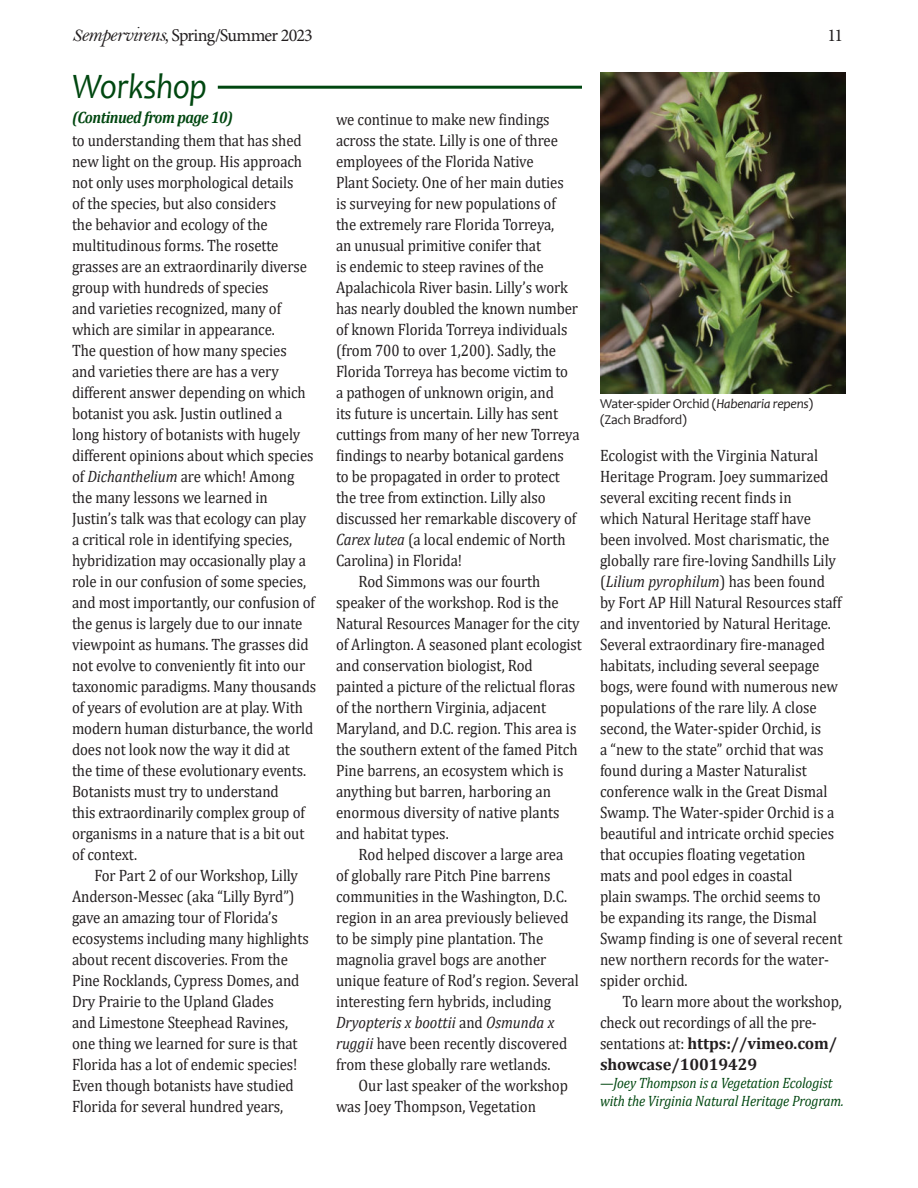
<style>
.page{position:relative;width:918px;height:1188px;background:#fff}
.page>*{position:absolute;margin:0;border:0;box-sizing:border-box;transform-origin:0 0}
._2-line_drop_cap__no{font:italic 36px "Candara";letter-spacing:-.01em;color:#004710;scale:.9 1}
.flag-subtitle{font:18px "Minion Pro";letter-spacing:-.05em;color:#231f20}
._2-line_drop_cap__no-2{font:16.5px/21px "Cambria";letter-spacing:-.005em;color:#231f20;scale:.9 1}
._2-line_drop_cap__no-3{font:italic 700 16.5px "Cambria";letter-spacing:-.03em;color:#004710;scale:.9 1}
._2-line_drop_cap__no-4{font:italic 15px/18px "Cambria";letter-spacing:-.01em;color:#004710;scale:.9 1}
._2-line_drop_cap__no-5{font:13.5px/16.5px "Candara";letter-spacing:-.02em;color:#231f20}
.s1{font-family:"Bell MT Italic"}
.s2{font-family:"Bell MT Italic";font-size:21px}
.s3{font-style:italic}
.s4{font-weight:700}
</style>
<div class="page">
<img style="left:600px;top:72px;width:246px;height:321px">
<hr style="left:218px;top:86px;width:364px;height:3px;background:#004710">
<p class="flag-subtitle" style="left:72px;top:23px;width:242px"><span class="s1">S</span><span class="s2">empervirens</span><span class="s1">,</span> Spring/Summer 2023</p>
<p class="flag-subtitle" style="left:828px;top:23px;width:17px">11</p>
<p class="_2-line_drop_cap__no" style="left:72px;top:64px;width:151px">Workshop</p>
<p class="_2-line_drop_cap__no-3" style="left:72px;top:105px;width:180px">(Continued from page 10)</p>
<p class="_2-line_drop_cap__no-2" style="left:72px;top:130px;width:273px">to understanding them that has shed new light on the group. His approach not only uses morphological details<br>of the species, but also considers<br>the behavior and ecology of the multitudinous forms. The rosette grasses are an extraordinarily diverse group with hundreds of species<br>and varieties recognized, many of which are similar in appearance.<br>The question of how many species<br>and varieties there are has a very different answer depending on which botanist you ask. Justin outlined a<br>long history of botanists with hugely different opinions about which species of <span class="s3">Dichanthelium</span> are which! Among the many lessons we learned in Justin’s talk was that ecology can play a critical role in identifying species, hybridization may occasionally play a role in our confusion of some species, and most importantly, our confusion of the genus is largely due to our innate viewpoint as humans. The grasses did not evolve to conveniently fit into our taxonomic paradigms. Many thousands of years of evolution are at play. With modern human disturbance, the world does not look now the way it did at<br>the time of these evolutionary events.<br>Botanists must try to understand<br>this extraordinarily complex group of organisms in a nature that is a bit out of context.</p>
<p class="_2-line_drop_cap__no-2" style="left:72px;top:865px;width:265px;text-indent:22px">For Part 2 of our Workshop, Lilly Anderson-Messec (aka “Lilly Byrd”) gave an amazing tour of Florida’s ecosystems including many highlights about recent discoveries. From the Pine Rocklands, Cypress Domes, and Dry Prairie to the Upland Glades<br>and Limestone Steephead Ravines, one thing we learned for sure is that Florida has a lot of endemic species!<br>Even though botanists have studied Florida for several hundred years,</p>
<p class="_2-line_drop_cap__no-2" style="left:336px;top:108px;width:272px">we continue to make new findings across the state. Lilly is one of three employees of the Florida Native<br>Plant Society. One of her main duties<br>is surveying for new populations of the extremely rare Florida Torreya,<br>an unusual primitive conifer that<br>is endemic to steep ravines of the Apalachicola River basin. Lilly’s work has nearly doubled the known number of known Florida Torreya individuals (from 700 to over 1,200). Sadly, the Florida Torreya has become victim to<br>a pathogen of unknown origin, and<br>its future is uncertain. Lilly has sent cuttings from many of her new Torreya findings to nearby botanical gardens to be propagated in order to protect the tree from extinction. Lilly also discussed her remarkable discovery of <span class="s3">Carex lutea</span> (a local endemic of North Carolina) in Florida!</p>
<p class="_2-line_drop_cap__no-2" style="left:336px;top:570px;width:275px;text-indent:22px">Rod Simmons was our fourth speaker of the workshop. Rod is the Natural Resources Manager for the city of Arlington. A seasoned plant ecologist and conservation biologist, Rod painted a picture of the relictual floras of the northern Virginia, adjacent Maryland, and D.C. region. This area is the southern extent of the famed Pitch Pine barrens, an ecosystem which is anything but barren, harboring an enormous diversity of native plants and habitat types.</p>
<p class="_2-line_drop_cap__no-2" style="left:336px;top:843px;width:271px;text-indent:22px">Rod helped discover a large area of globally rare Pitch Pine barrens communities in the Washington, D.C. region in an area previously believed to be simply pine plantation. The magnolia gravel bogs are another unique feature of Rod’s region. Several interesting fern hybrids, including <span class="s3">Dryopteris x boottii</span> and <span class="s3">Osmunda x ruggii</span> have been recently discovered from these globally rare wetlands.</p>
<p class="_2-line_drop_cap__no-2" style="left:336px;top:1074px;width:259px;text-indent:22px">Our last speaker of the workshop was Joey Thompson, Vegetation</p>
<p class="_2-line_drop_cap__no-5" style="left:600px;top:395px;width:215px">Water-spider Orchid (<span class="s3">Habenaria repens</span>) (Zach Bradford)</p>
<p class="_2-line_drop_cap__no-2" style="left:600px;top:445px;width:271px">Ecologist with the Virginia Natural Heritage Program. Joey summarized several exciting recent finds in<br>which Natural Heritage staff have been involved. Most charismatic, the globally rare fire-loving Sandhills Lily (<span class="s3">Lilium pyrophilum</span>) has been found by Fort AP Hill Natural Resources staff and inventoried by Natural Heritage.<br>Several extraordinary fire-managed habitats, including several seepage bogs, were found with numerous new populations of the rare lily. A close second, the Water-spider Orchid, is<br>a “new to the state” orchid that was found during a Master Naturalist conference walk in the Great Dismal Swamp. The Water-spider Orchid is a beautiful and intricate orchid species that occupies floating vegetation<br>mats and pool edges in coastal<br>plain swamps. The orchid seems to<br>be expanding its range, the Dismal Swamp finding is one of several recent new northern records for the water&shy;spider orchid.</p>
<p class="_2-line_drop_cap__no-2" style="left:600px;top:991px;width:270px;text-indent:22px">To learn more about the workshop, check out recordings of all the pre&shy;sentations at: <span class="s4">https://vimeo.com/ showcase/10019429</span></p>
<p class="_2-line_drop_cap__no-4" style="left:600px;top:1073px;width:272px">—Joey Thompson is a Vegetation Ecologist with the Virginia Natural Heritage Program.</p>
</div>
